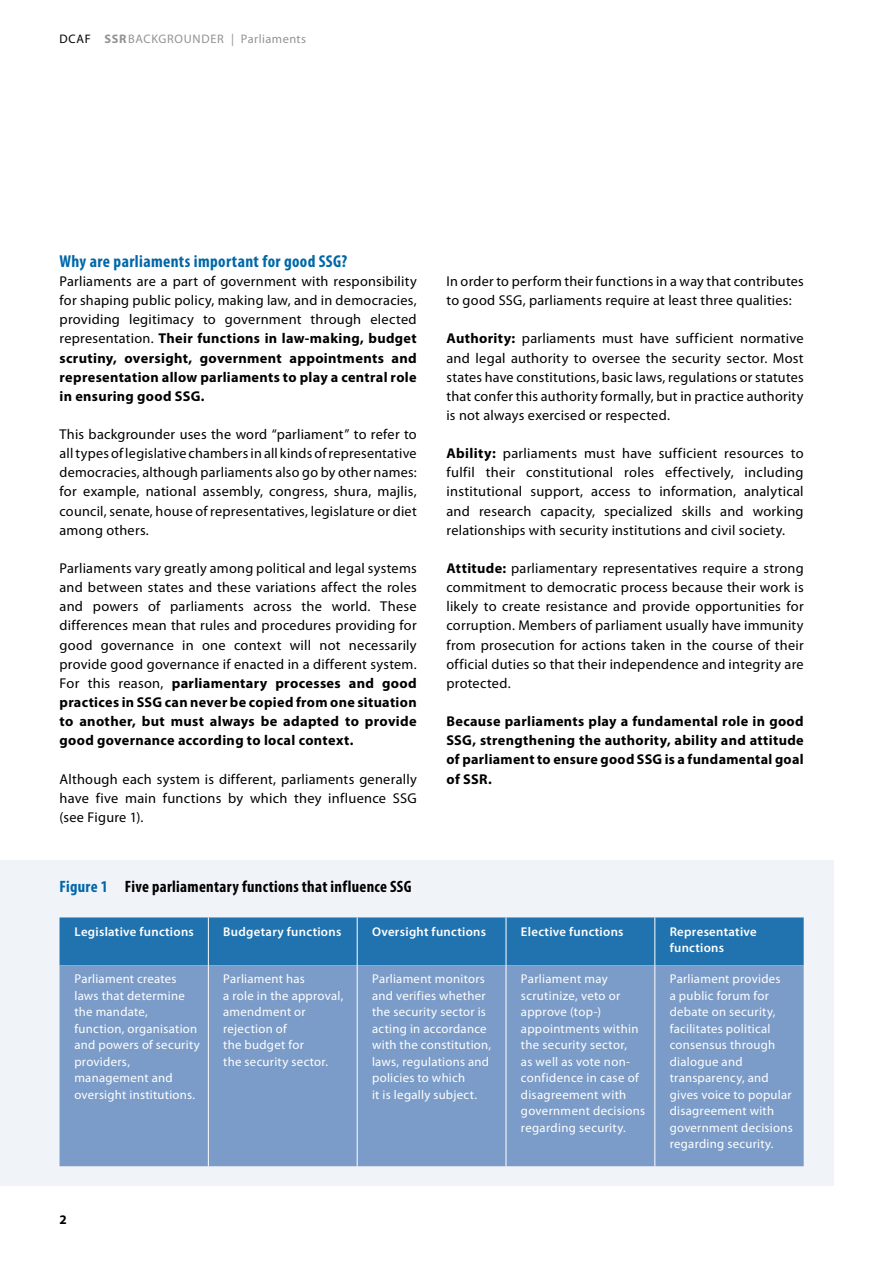
<style>
.page{position:relative;width:893px;height:1263px;background:#fff}
.page>*{position:absolute;margin:0;border:0;box-sizing:border-box;transform-origin:0 0}
.t1{font:700 condensed 17.25px "Myriad Pro";letter-spacing:.02em;color:#0067a8}
.t2{font:700 condensed 16.5px "Myriad Pro";letter-spacing:.02em;color:#000}
.t3{font:14.25px/19.2px "Myriad Pro";letter-spacing:.015em;color:#000;text-align:justify}
.t4{font:700 14.25px/19.2px "Myriad Pro";letter-spacing:.025em;color:#000;text-align:justify}
.t5{font:700 13.2px "Myriad Pro";color:#000}
.t6{font:12.75px/16.5px "Myriad Pro";letter-spacing:.025em;color:#fff}
.t7{font:600 12.75px/16.5px "Myriad Pro";letter-spacing:.025em;color:#fff}
.t8{font:12.3px "Myriad Pro";letter-spacing:.045em;color:#929395}
.s1{color:#000}
.s2{font-weight:700}
.s3{color:#0067a8}
</style>
<div class="page">
<div style="left:0;top:860px;width:833px;height:325px;background:#f0f3f8"></div>
<div style="left:60px;top:917px;width:744px;height:48px;background:#2073af"></div>
<div style="left:60px;top:965px;width:744px;height:201px;background:#7b9cc8"></div>
<hr style="left:208px;top:917px;width:1px;height:48px;background:#fff">
<hr style="left:357px;top:917px;width:1px;height:48px;background:#fff">
<hr style="left:506px;top:917px;width:1px;height:48px;background:#fff">
<hr style="left:654px;top:917px;width:1px;height:48px;background:#fff">
<hr style="left:208px;top:965px;width:1px;height:201px;background:#fff">
<hr style="left:357px;top:965px;width:1px;height:201px;background:#fff">
<hr style="left:506px;top:965px;width:1px;height:201px;background:#fff">
<hr style="left:654px;top:965px;width:1px;height:201px;background:#fff">
<p class="t8" style="left:60px;top:32px;width:248px"><span class="s1">DCAF</span> <span class="s2">SSR</span>BACKGROUNDER | Parliaments</p>
<p class="t1" style="left:60px;top:252px;width:289px">Why are parliaments important for good SSG?</p>
<p class="t3" style="left:60px;top:272px;width:359px">Parliaments are a part of government with responsibility for shaping public policy, making law, and in democracies, providing legitimacy to government through elected representation. <span class="s2">Their functions in law-making, budget scrutiny, oversight, government appointments and representation allow parliaments to play a central role in ensuring good SSG.</span></p>
<p class="t3" style="left:60px;top:425px;width:359px">This backgrounder uses the word “parliament” to refer to all types of legislative chambers in all kinds of representative democracies, although parliaments also go by other names: for example, national assembly, congress, shura, majlis, council, senate, house of representatives, legislature or diet among others.</p>
<p class="t3" style="left:60px;top:559px;width:359px">Parliaments vary greatly among political and legal systems and between states and these variations affect the roles and powers of parliaments across the world. These differences mean that rules and procedures providing for good governance in one context will not necessarily provide good governance if enacted in a different system.<br>For this reason, <span class="s2">parliamentary processes and good practices in SSG can never be copied from one situation to another, but must always be adapted to provide good governance according to local context.</span></p>
<p class="t3" style="left:60px;top:769px;width:359px">Although each system is different, parliaments generally have five main functions by which they influence SSG (see Figure 1).</p>
<p class="t2" style="left:60px;top:877px;width:353px"><span class="s3">Figure 1</span> Five parliamentary functions that influence SSG</p>
<p class="t3" style="left:446px;top:272px;width:359px">In order to perform their functions in a way that contributes to good SSG, parliaments require at least three qualities:</p>
<p class="t3" style="left:446px;top:329px;width:359px"><span class="s2">Authority:</span> parliaments must have sufficient normative and legal authority to oversee the security sector. Most states have constitutions, basic laws, regulations or statutes that confer this authority formally, but in practice authority is not always exercised or respected.</p>
<p class="t3" style="left:446px;top:444px;width:359px"><span class="s2">Ability:</span> parliaments must have sufficient resources to fulfil their constitutional roles effectively, including institutional support, access to information, analytical and research capacity, specialized skills and working relationships with security institutions and civil society.</p>
<p class="t3" style="left:446px;top:559px;width:359px"><span class="s2">Attitude:</span> parliamentary representatives require a strong commitment to democratic process because their work is likely to create resistance and provide opportunities for corruption. Members of parliament usually have immunity from prosecution for actions taken in the course of their official duties so that their independence and integrity are protected.</p>
<p class="t4" style="left:446px;top:712px;width:359px">Because parliaments play a fundamental role in good SSG, strengthening the authority, ability and attitude of parliament to ensure good SSG is a fundamental goal of SSR.</p>
<p class="t7" style="left:74px;top:923px;width:121px">Legislative functions</p>
<p class="t7" style="left:223px;top:923px;width:120px">Budgetary functions</p>
<p class="t7" style="left:372px;top:923px;width:115px">Oversight functions</p>
<p class="t7" style="left:521px;top:923px;width:104px">Elective functions</p>
<p class="t7" style="left:670px;top:923px;width:89px">Representative functions</p>
<p class="t6" style="left:74px;top:971px;width:127px">Parliament creates laws that determine the mandate, function, organisation and powers of security providers, management and oversight institutions.</p>
<p class="t6" style="left:223px;top:971px;width:122px">Parliament has<br>a role in the approval, amendment or rejection of<br>the budget for<br>the security sector.</p>
<p class="t6" style="left:372px;top:971px;width:121px">Parliament monitors and verifies whether the security sector is acting in accordance with the constitution, laws, regulations and policies to which<br>it is legally subject.</p>
<p class="t6" style="left:521px;top:971px;width:126px">Parliament may scrutinize, veto or approve (top-) appointments within the security sector,<br>as well as vote non&shy;confidence in case of disagreement with government decisions regarding security.</p>
<p class="t6" style="left:670px;top:971px;width:125px">Parliament provides<br>a public forum for debate on security, facilitates political consensus through dialogue and transparency, and gives voice to popular disagreement with government decisions regarding security.</p>
<p class="t5" style="left:60px;top:1212px;width:9px">2</p>
</div>
